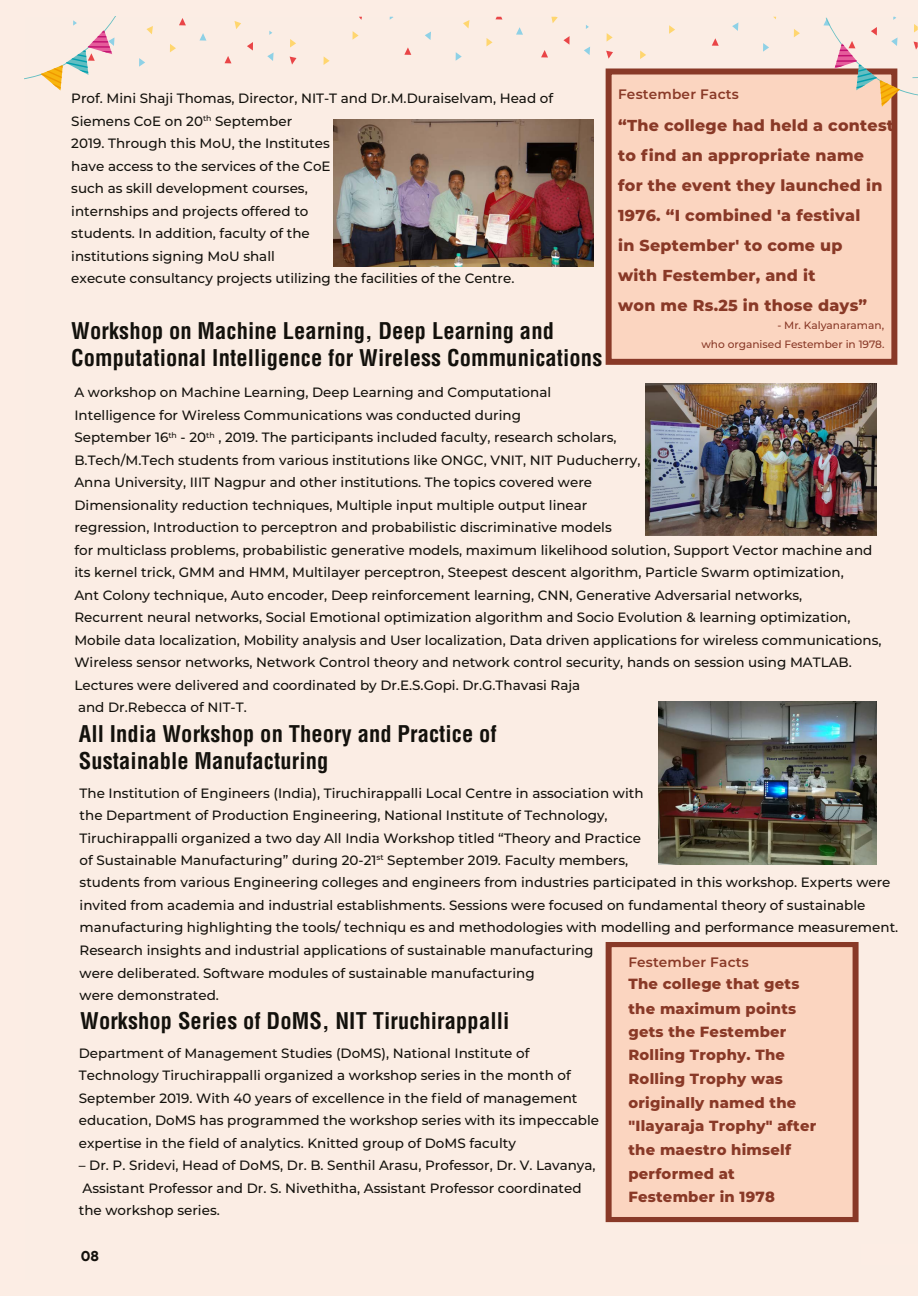
<style>
.page{position:relative;width:918px;height:1296px;background:#fcede4}
.page>*{position:absolute;margin:0;border:0;box-sizing:border-box;transform-origin:0 0}
.t1{font:700 condensed 22.5px/27px "Helvetica LT Std";letter-spacing:.005em;color:#13110c}
.t2{font:800 15.9px/30px "Montserrat";letter-spacing:.015em;color:#893927}
.t3{font:800 14.7px/23.5px "Montserrat";letter-spacing:.015em;color:#893927}
.t4{font:900 14.55px "Product Sans";color:#13110c}
.t5{font:600 13.65px "Montserrat";letter-spacing:.015em;color:#893927}
.t6{font:500 13.5px/22.5px "Montserrat";color:#13110c}
.t7{font:500 10.65px/18.9px "Montserrat";color:#893927;text-align:right}
</style>
<div class="page">
<div style="left:609px;top:72px;width:285px;height:290px;background:#fbd5c0"></div>
<div style="left:606px;top:69px;width:291px;height:296px;border:6px solid #893927"></div>
<svg style="left:607px;top:33px;width:6px;height:8px"></svg>
<svg style="left:456px;top:52px;width:6px;height:9px"></svg>
<svg style="left:563px;top:36px;width:7px;height:9px"></svg>
<svg style="left:486px;top:38px;width:7px;height:9px"></svg>
<svg style="left:640px;top:51px;width:6px;height:8px"></svg>
<svg style="left:551px;top:17px;width:7px;height:6px"></svg>
<svg style="left:463px;top:20px;width:6px;height:8px"></svg>
<svg style="left:669px;top:25px;width:6px;height:9px"></svg>
<svg style="left:516px;top:27px;width:7px;height:8px"></svg>
<svg style="left:584px;top:47px;width:6px;height:8px"></svg>
<svg style="left:425px;top:32px;width:6px;height:8px"></svg>
<svg style="left:541px;top:50px;width:7px;height:7px"></svg>
<svg style="left:495px;top:17px;width:7px;height:3px"></svg>
<svg style="left:404px;top:47px;width:7px;height:8px"></svg>
<svg style="left:606px;top:51px;width:7px;height:8px"></svg>
<svg style="left:763px;top:43px;width:6px;height:9px"></svg>
<svg style="left:794px;top:29px;width:6px;height:8px"></svg>
<svg style="left:732px;top:23px;width:6px;height:8px"></svg>
<svg style="left:712px;top:38px;width:7px;height:8px"></svg>
<svg style="left:290px;top:39px;width:6px;height:9px"></svg>
<svg style="left:139px;top:58px;width:6px;height:9px"></svg>
<svg style="left:247px;top:42px;width:6px;height:9px"></svg>
<svg style="left:170px;top:44px;width:6px;height:8px"></svg>
<svg style="left:324px;top:57px;width:6px;height:8px"></svg>
<svg style="left:235px;top:21px;width:6px;height:8px"></svg>
<svg style="left:146px;top:26px;width:7px;height:8px"></svg>
<svg style="left:353px;top:31px;width:6px;height:9px"></svg>
<svg style="left:199px;top:33px;width:7px;height:8px"></svg>
<svg style="left:267px;top:52px;width:7px;height:9px"></svg>
<svg style="left:225px;top:56px;width:6px;height:7px"></svg>
<svg style="left:179px;top:18px;width:7px;height:7px"></svg>
<svg style="left:290px;top:57px;width:6px;height:8px"></svg>
<svg style="left:25px;top:17px;width:91px;height:74px"></svg>
<svg style="left:823px;top:17px;width:95px;height:93px"></svg>
<div style="left:609px;top:945px;width:247px;height:275px;background:#fbd5c0"></div>
<div style="left:606px;top:942px;width:252px;height:280px;border:6px solid #893927"></div>
<img style="left:334px;top:120px;width:260px;height:146px">
<img style="left:645px;top:383px;width:231px;height:152px">
<img style="left:659px;top:701px;width:217px;height:164px">
<p class="t6" style="left:71px;top:87px;width:483px">Prof. Mini Shaji Thomas, Director, NIT-T and Dr.M.Duraiselvam, Head of Siemens CoE on 20<sup>th</sup> September<br>2019. Through this MoU, the Institutes<br>have access to the services of the CoE<br>such as skill development courses,<br>internships and projects offered to<br>students. In addition, faculty of the<br>institutions signing MoU shall<br>execute consultancy projects utilizing the facilities of the Centre.</p>
<h1 class="t1" style="left:71px;top:317px;width:532px">Workshop on Machine Learning, Deep Learning and<br>Computational Intelligence for Wireless Communications</h1>
<p class="t5" style="left:618px;top:84px;width:122px">Festember Facts</p>
<p class="t2" style="left:618px;top:109px;width:277px">“The college had held a contest to find an appropriate name<br>for the event they launched in<br>1976. “I combined 'a festival<br>in September' to come up<br>with Festember, and it<br>won me Rs.25 in those days”</p>
<p class="t7" style="left:701px;top:315px;width:185px">- Mr. Kalyanaraman,<br>who organised Festember in 1978.</p>
<p class="t6" style="left:74px;top:381px;width:809px">A workshop on Machine Learning, Deep Learning and Computational<br>Intelligence for Wireless Communications was conducted during<br>September 16<sup>th</sup> - 20<sup>th</sup> , 2019. The participants included faculty, research scholars,<br>B.Tech/M.Tech students from various institutions like ONGC, VNIT, NIT Puducherry,<br>Anna University, IIIT Nagpur and other institutions. The topics covered were<br>Dimensionality reduction techniques, Multiple input multiple output linear<br>regression, Introduction to perceptron and probabilistic discriminative models<br>for multiclass problems, probabilistic generative models, maximum likelihood solution, Support Vector machine and its kernel trick, GMM and HMM, Multilayer perceptron, Steepest descent algorithm, Particle Swarm optimization,<br>Ant Colony technique, Auto encoder, Deep reinforcement learning, CNN, Generative Adversarial networks,<br>Recurrent neural networks, Social Emotional optimization algorithm and Socio Evolution &amp; learning optimization, Mobile data localization, Mobility analysis and User localization, Data driven applications for wireless communications, Wireless sensor networks, Network Control theory and network control security, hands on session using MATLAB.<br>Lectures were delivered and coordinated by Dr.E.S.Gopi. Dr.G.Thavasi Raja<br>and Dr.Rebecca of NIT-T.</p>
<h1 class="t1" style="left:79px;top:720px;width:419px">All India Workshop on Theory and Practice of<br>Sustainable Manufacturing</h1>
<p class="t6" style="left:80px;top:781px;width:820px">The Institution of Engineers (India), Tiruchirappalli Local Centre in association with<br>the Department of Production Engineering, National Institute of Technology,<br>Tiruchirappalli organized a two day All India Workshop titled “Theory and Practice<br>of Sustainable Manufacturing” during 20-21<sup>st</sup> September 2019. Faculty members,<br>students from various Engineering colleges and engineers from industries participated in this workshop. Experts were invited from academia and industrial establishments. Sessions were focused on fundamental theory of sustainable manufacturing highlighting the tools/ techniqu es and methodologies with modelling and performance measurement.<br>Research insights and industrial applications of sustainable manufacturing<br>were deliberated. Software modules of sustainable manufacturing<br>were demonstrated.</p>
<p class="t5" style="left:628px;top:952px;width:122px">Festember Facts</p>
<p class="t3" style="left:628px;top:971px;width:173px">The college that gets the maximum points gets the Festember<br>Rolling Trophy. The</p>
<p class="t3" style="left:628px;top:1066px;width:189px">Rolling Trophy was originally named the "Ilayaraja Trophy" after the maestro himself performed at<br>Festember in 1978</p>
<h1 class="t1" style="left:79px;top:992px;width:431px">Workshop Series of DoMS, NIT Tiruchirappalli</h1>
<h1 class="t1" style="left:80px;top:1007px;width:431px">Workshop Series of DoMS, NIT Tiruchirappalli</h1>
<p class="t6" style="left:79px;top:1041px;width:522px">Department of Management Studies (DoMS), National Institute of Technology Tiruchirappalli organized a workshop series in the month of September 2019. With 40 years of excellence in the field of management education, DoMS has programmed the workshop series with its impeccable expertise in the field of analytics. Knitted group of DoMS faculty</p>
<p class="t6" style="left:79px;top:1154px;width:518px">– Dr. P. Sridevi, Head of DoMS, Dr. B. Senthil Arasu, Professor, Dr. V. Lavanya,<br>Assistant Professor and Dr. S. Nivethitha, Assistant Professor coordinated the workshop series.</p>
<p class="t4" style="left:81px;top:1247px;width:20px">08</p>
</div>
